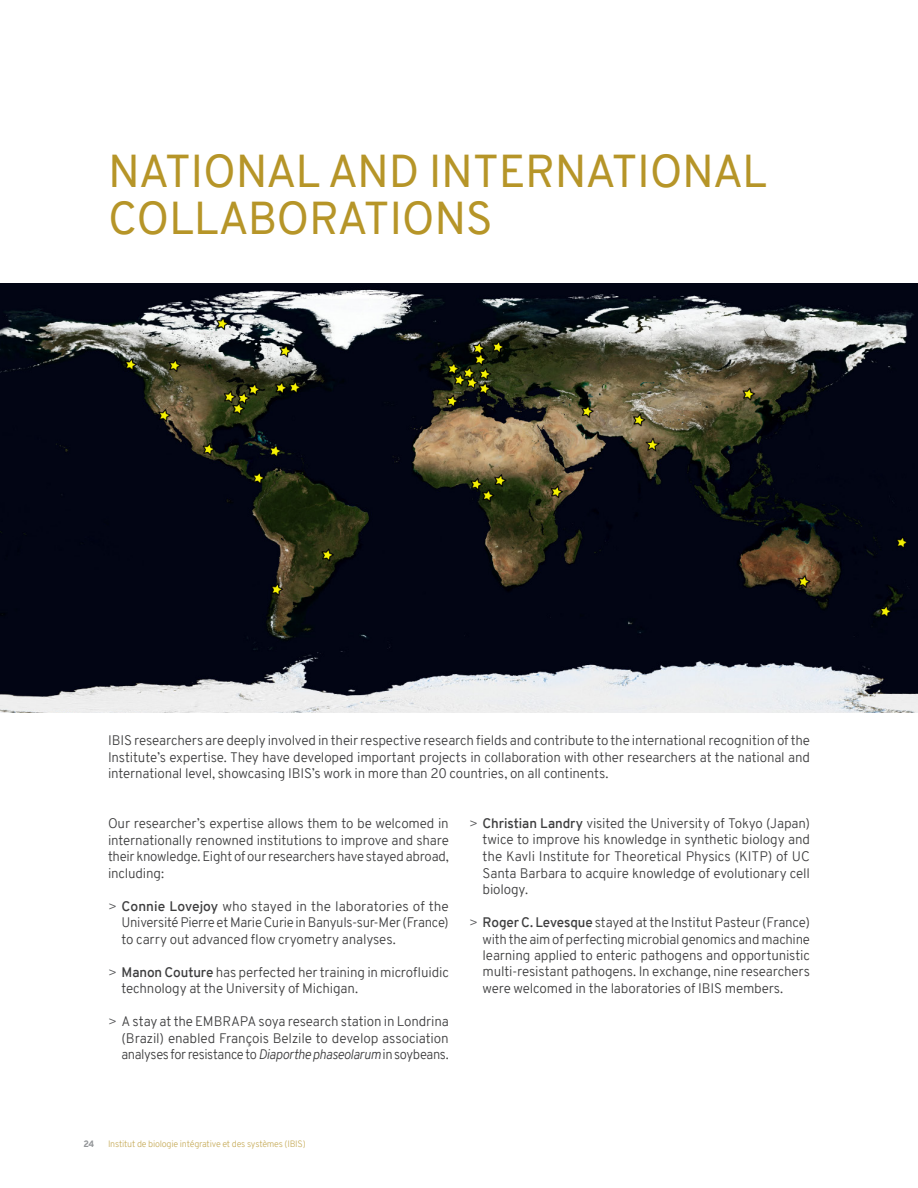
<style>
.page{position:relative;width:918px;height:1188px;background:#fff}
.page>*{position:absolute;margin:0;border:0;box-sizing:border-box;transform-origin:0 0}
.titre{font:45px/46.5px "Overpass";letter-spacing:-.01em;color:#b69528}
.texte_courant{font:300 13.5px/16.5px "Overpass";letter-spacing:-.015em;color:#3e3e3f;text-align:justify}
.t1{font:300 9px "Overpass";letter-spacing:-.025em;color:#c9af61}
.t2{font:800 9px "Overpass";color:#939598}
.s1{color:#57585a}
.s2{font-weight:600}
.s3{font-style:italic}
</style>
<div class="page">
<img style="left:0;top:284px;width:918px;height:428px">
<p class="titre" style="left:108px;top:149px;width:661px">NATIONAL AND INTERNATIONAL<br>COLLABORATIONS</p>
<p class="texte_courant" style="left:108px;top:733px;width:704px">IBIS researchers are deeply involved in their respective research fields and contribute to the international recognition of the Institute’s expertise. They have developed important projects in collaboration with other researchers at the national and international level, showcasing IBIS’s work in more than 20 countries, on all continents.</p>
<p class="texte_courant" style="left:108px;top:815px;width:342px">Our researcher’s expertise allows them to be welcomed in internationally renowned institutions to improve and share their knowledge. Eight of our researchers have stayed abroad, including:</p>
<p class="texte_courant" style="left:122px;top:898px;width:329px;text-indent:-14px"><span class="s1">&gt;</span> <span class="s2">Connie Lovejoy</span> who stayed in the laboratories of the Université Pierre et Marie Curie in Banyuls-sur-Mer (France) to carry out advanced flow cryometry analyses.</p>
<p class="texte_courant" style="left:122px;top:964px;width:329px;text-indent:-14px"><span class="s1">&gt;</span> <span class="s2">Manon Couture</span> has perfected her training in microfluidic technology at the University of Michigan.</p>
<p class="texte_courant" style="left:122px;top:1013px;width:329px;text-indent:-14px"><span class="s1">&gt;</span> A stay at the EMBRAPA soya research station in Londrina (Brazil) enabled François Belzile to develop association analyses for resistance to <span class="s3">Diaporthe phaseolarum</span> in soybeans.</p>
<p class="texte_courant" style="left:483px;top:815px;width:329px;text-indent:-14px"><span class="s1">&gt;</span> <span class="s2">Christian Landry</span> visited the University of Tokyo (Japan) twice to improve his knowledge in synthetic biology and the Kavli Institute for Theoretical Physics (KITP) of UC Santa Barbara to acquire knowledge of evolutionary cell biology.</p>
<p class="texte_courant" style="left:483px;top:914px;width:329px;text-indent:-14px"><span class="s1">&gt;</span> <span class="s2">Roger C. Levesque</span> stayed at the Institut Pasteur (France) with the aim of perfecting microbial genomics and machine learning applied to enteric pathogens and opportunistic multi-resistant pathogens. In exchange, nine researchers were welcomed in the laboratories of IBIS members.</p>
<p class="t2" style="left:83px;top:1138px;width:13px">24</p>
<p class="t1" style="left:108px;top:1138px;width:199px">Institut de biologie intégrative et des systèmes (IBIS)</p>
</div>
